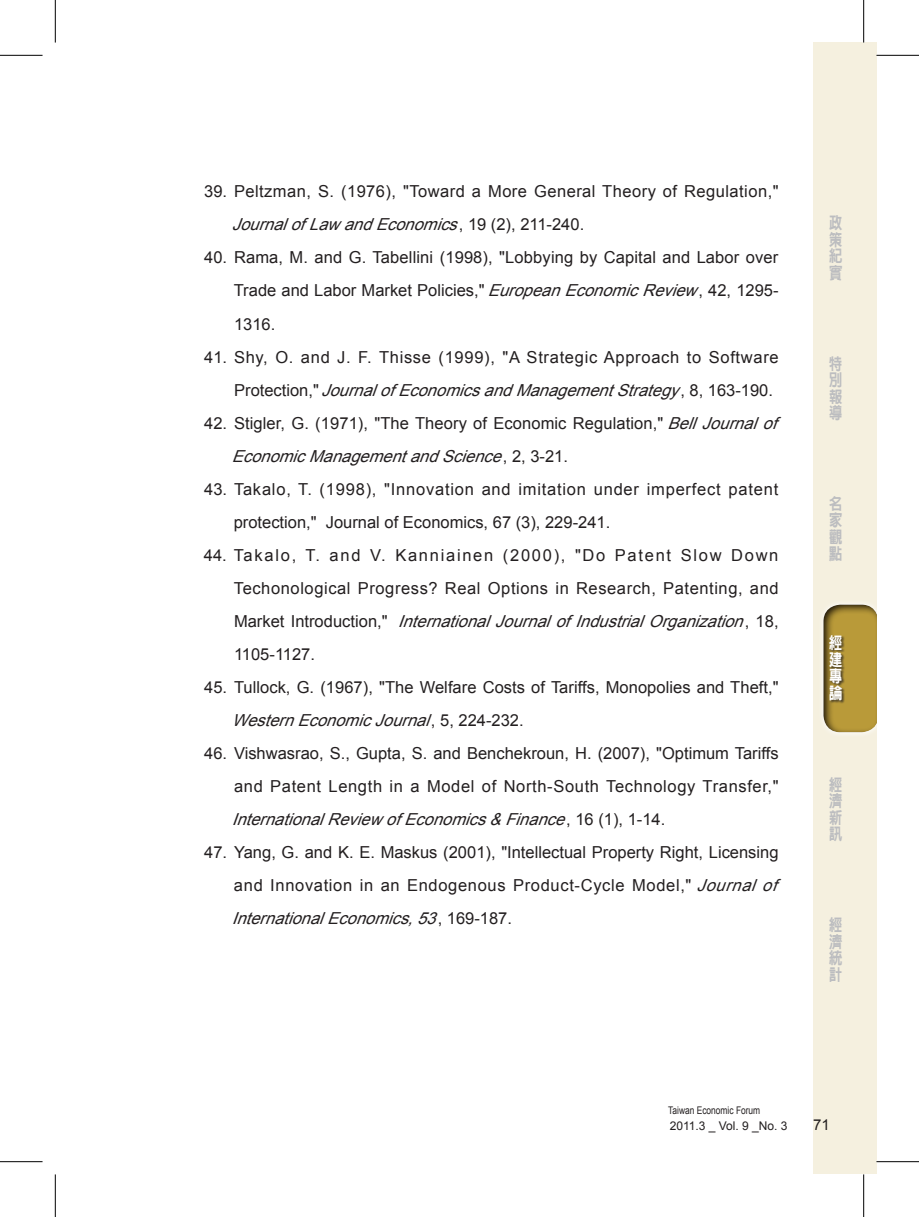
<style>
.page{position:relative;width:919px;height:1217px;background:#fff}
.page>*{position:absolute;margin:0;border:0;box-sizing:border-box;transform-origin:0 0}
.t1{font:16.5px/33px "Arial";letter-spacing:.025em;color:#231f20;text-align:justify}
.t2{font:16.5px/33px "Arial";letter-spacing:.005em;color:#231f20}
.t3{font:16.5px/33px "Arial";color:#231f20}
.t4{font:16.5px/33px "Arial";letter-spacing:.045em;color:#231f20}
.t5{font:800 16.5px/16.5px "Lin Gothic";color:#bcbdc0;text-align:justify;scale:.8 1}
.t6{font:800 16.5px/16.5px "Lin Gothic";color:#fff;text-align:justify;scale:.8 1}
.t7{font:15px "Arial";color:#231f20}
.t8{font:12px "Arial";color:#231f20}
.t9{font:10.5px "Arial";color:#231f20;scale:.8 1}
.s1{font-style:italic}
</style>
<div class="page">
<div style="left:812px;top:43px;width:64px;height:1131px;background:#f5f0df"></div>
<svg style="left:822px;top:603px;width:54px;height:129px;background:#af9542"></svg>
<div style="left:828px;top:634px;width:16px;height:69px;background:#231f20;opacity:.75"></div>
<hr style="left:0;top:55px;width:43px;height:1px;background:#000">
<hr style="left:876px;top:55px;width:42px;height:1px;background:#000">
<hr style="left:0;top:1161px;width:43px;height:1px;background:#000">
<hr style="left:876px;top:1161px;width:42px;height:1px;background:#000">
<hr style="left:55px;top:0;width:1px;height:43px;background:#000">
<hr style="left:55px;top:1174px;width:1px;height:42px;background:#000">
<hr style="left:863px;top:0;width:1px;height:43px;background:#000">
<hr style="left:863px;top:1174px;width:1px;height:42px;background:#000">
<p class="t1" style="left:232px;top:175px;width:548px;text-indent:-28px">39. Peltzman, S. (1976), "Toward a More General Theory of Regulation,"<br><span class="s1">Journal of Law and Economics</span>, 1 9 ( 2 ) , 2 1 1 - 2 4 0 .</p>
<p class="t1" style="left:234px;top:241px;width:546px;text-indent:-30px">40. Rama, M. and G. Tabellini (1998), "Lobbying by Capital and Labor over Trade and Labor Market Policies," <span class="s1">EuropeanEconomicReview</span>, 42, 1295- 1316.</p>
<p class="t1" style="left:234px;top:340px;width:546px;text-indent:-30px">41. Shy, O. and J. F. Thisse (1999), "A Strategic Approach to Software<br>P r o t e c t i o n , " <span class="s1">Journal of Economics and Management Strategy</span> , 8 , 1 6 3 - 1 9 0 .</p>
<p class="t2" style="left:232px;top:406px;width:554px;text-indent:-28px">42. Stigler, G. (1971), "The Theory of Economic Regulation," <span class="s1">BellJournalof<br>Economic Management and Science</span>, 2 , 3 - 2 1 .</p>
<p class="t4" style="left:234px;top:472px;width:546px;text-indent:-29px">43. Takalo, T. (1998), "Innovation and imitation under imperfect patent protection," Journal of Economics, 67 (3), 229-241.</p>
<p class="t1" style="left:234px;top:538px;width:546px;text-indent:-30px">44. Takalo, T. and V. Kanniainen (2000), "Do Patent Slow Down Techonological Progress? Real Options in Research, Patenting, and M a r k e t I n t r o d u c t i o n , " <span class="s1">International Journal of Industrial Organization</span> , 1 8 , 1105-1127.</p>
<p class="t2" style="left:232px;top:670px;width:548px;text-indent:-28px">45. Tullock, G. (1967), "The Welfare Costs of Tariffs, Monopolies and Theft,"<br><span class="s1">Western Economic Journal</span>, 5 , 2 2 4 - 2 3 2 .</p>
<p class="t1" style="left:232px;top:736px;width:548px;text-indent:-28px">46. Vishwasrao, S., Gupta, S. and Benchekroun, H. (2007), "Optimum Tariffs and Patent Length in a Model of North-South Technology Transfer," <span class="s1">International Review of Economics &amp; Finance</span>, 1 6 ( 1 ) , 1 - 1 4 .</p>
<p class="t3" style="left:232px;top:835px;width:554px;text-indent:-28px">47. Yang, G. and K. E. Maskus (2001), "Intellectual Property Right, Licensing and Innovation in an Endogenous Product-Cycle Model," <span class="s1">Journalof<br>International Economics, 53</span>, 1 6 9 - 1 8 7 .</p>
<p class="t5" style="left:829px;top:215px;width:18px">政策紀實</p>
<p class="t5" style="left:829px;top:355px;width:18px">特別報導</p>
<p class="t5" style="left:829px;top:495px;width:18px">名家觀點</p>
<p class="t6" style="left:828px;top:634px;width:18px">經建專論</p>
<p class="t5" style="left:829px;top:776px;width:18px">經濟新訊</p>
<p class="t5" style="left:829px;top:916px;width:18px">經濟統計</p>
<p class="t9" style="left:668px;top:1103px;width:116px">Taiwan Economic Forum</p>
<p class="t8" style="left:669px;top:1117px;width:119px">2011.3 _ Vol. 9 _No. 3</p>
<p class="t7" style="left:813px;top:1115px;width:18px">71</p>
</div>
